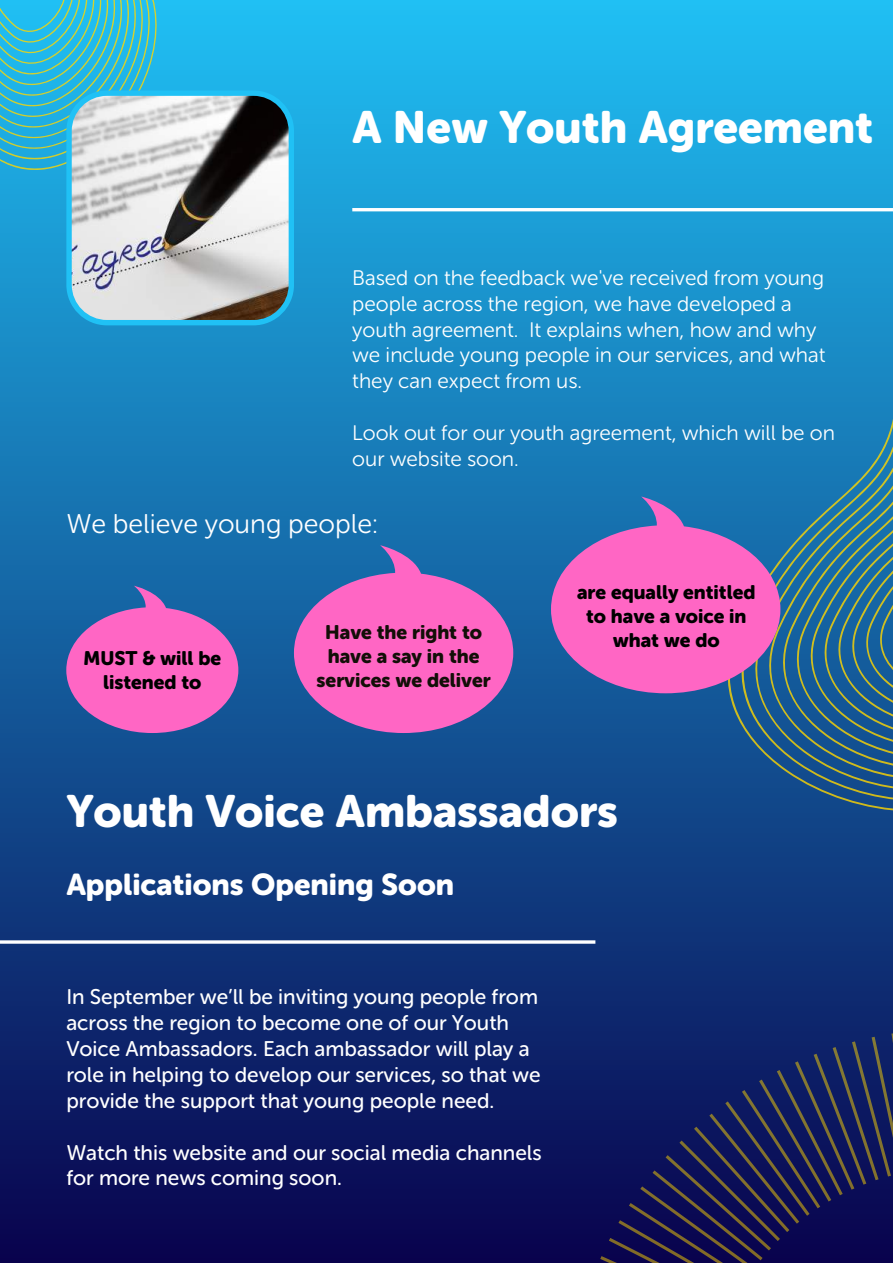
<style>
.page{position:relative;width:893px;height:1264px;background:#fff}
.page>*{position:absolute;margin:0;border:0;box-sizing:border-box;transform-origin:0 0}
.t1{font:45px "Museo Sans Rounded 900";color:#fff}
.t2{font:30px "Museo Sans Rounded 900";color:#fff}
.t3{font:27px "Museo Sans Rounded 300";color:#fff}
.t4{font:21.15px/25.8px "Museo Sans Rounded 500";color:#fff}
.t5{font:21px/25.8px "Museo Sans Rounded 300";color:#fff}
.t6{font:19.5px/23.9px "Museo Sans Rounded 900";color:#000;text-align:center}
.t7{font:19.5px/24px "Museo Sans Rounded 900";color:#130f08;text-align:center}
</style>
<div class="page">
<div style="left:0;top:0;width:892px;height:1262px;background:linear-gradient(to bottom,#20c0f4,#09024d)"></div>
<svg style="left:567px;top:1028px;width:325px;height:234px;background:#161c58"></svg>
<hr style="left:352px;top:208px;width:540px;height:3px;background:#fff">
<svg style="left:0;top:0;width:261px;height:205px;background:#2eb7d9"></svg>
<svg style="left:294px;top:545px;width:219px;height:188px;background:#b465b9"></svg>
<svg style="left:687px;top:307px;width:205px;height:616px;background:#1e679b"></svg>
<svg style="left:66px;top:585px;width:172px;height:148px;background:#b364b8"></svg>
<svg style="left:551px;top:496px;width:229px;height:197px;background:#b668ba"></svg>
<svg style="left:66px;top:90px;width:228px;height:235px"></svg>
<hr style="left:0;top:940px;width:595px;height:3px;background:#fff">
<h1 class="t1" style="left:352px;top:101px;width:522px">A New Youth Agreement</h1>
<p class="t5" style="left:352px;top:265px;width:474px">Based on the feedback we've received from young people across the region, we have developed a youth agreement. It explains when, how and why we include young people in our services, and what they can expect from us.</p>
<p class="t5" style="left:352px;top:420px;width:484px">Look out for our youth agreement, which will be on our website soon.</p>
<p class="t3" style="left:66px;top:508px;width:313px">We believe young people:</p>
<p class="t6" style="left:83px;top:646px;width:139px">MUST &amp; will be listened to</p>
<p class="t7" style="left:316px;top:620px;width:175px">Have the right to have a say in the services we deliver</p>
<p class="t6" style="left:577px;top:580px;width:180px">are equally entitled to have a voice in what we do</p>
<h1 class="t1" style="left:66px;top:784px;width:553px">Youth Voice Ambassadors</h1>
<h2 class="t2" style="left:66px;top:866px;width:389px">Applications Opening Soon</h2>
<p class="t4" style="left:66px;top:984px;width:475px">In September we’ll be inviting young people from across the region to become one of our Youth Voice Ambassadors. Each ambassador will play a role in helping to develop our services, so that we provide the support that young people need.</p>
<p class="t4" style="left:66px;top:1139px;width:476px">Watch this website and our social media channels for more news coming soon.</p>
</div>
